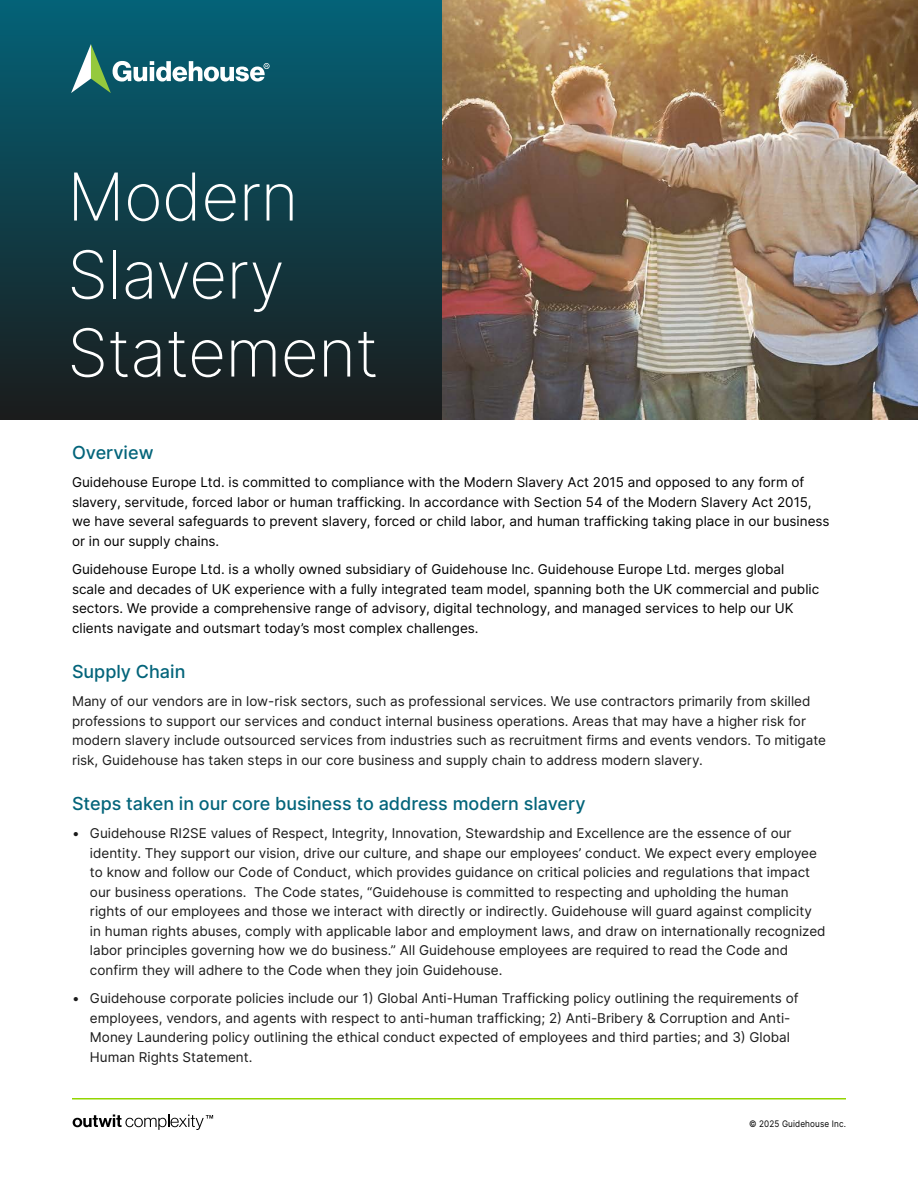
<style>
.page{position:relative;width:918px;height:1188px;background:#fff}
.page>*{position:absolute;margin:0;border:0;box-sizing:border-box;transform-origin:0 0}
.t1{font:200 66px/78px "Inter";letter-spacing:-.01em;color:#fff}
.t2{font:500 18px "Inter";color:#03647a}
.t3{font:13.5px/19.5px "Inter";color:#1b1b1b}
.t4{font:13.5px/19.5px "Inter";color:#000}
.t5{font:9px "Inter";letter-spacing:.015em;color:#000;scale:.91 1}
</style>
<div class="page">
<hr style="left:72px;top:1098px;width:774px;height:2px;background:#93d500">
<svg style="left:73px;top:1114px;width:140px;height:16px"></svg>
<img style="left:441px;top:0;width:477px;height:419px">
<div style="left:0;top:0;width:441px;height:419px;background:linear-gradient(to bottom,#046278,#1b1b1b)"></div>
<svg style="left:71px;top:44px;width:207px;height:54px;background:#347580"></svg>
<h1 class="t1" style="left:67px;top:157px;width:313px">Modern<br>Slavery<br>Statement</h1>
<h2 class="t2" style="left:72px;top:439px;width:83px">Overview</h2>
<p class="t4" style="left:72px;top:472px;width:759px">Guidehouse Europe Ltd. is committed to compliance with the Modern Slavery Act 2015 and opposed to any form of slavery, servitude, forced labor or human trafficking. In accordance with Section 54 of the Modern Slavery Act 2015, we have several safeguards to prevent slavery, forced or child labor, and human trafficking taking place in our business or in our supply chains.</p>
<p class="t4" style="left:72px;top:559px;width:749px">Guidehouse Europe Ltd. is a wholly owned subsidiary of Guidehouse Inc. Guidehouse Europe Ltd. merges global scale and decades of UK experience with a fully integrated team model, spanning both the UK commercial and public sectors. We provide a comprehensive range of advisory, digital technology, and managed services to help our UK clients navigate and outsmart today’s most complex challenges.</p>
<h2 class="t2" style="left:72px;top:658px;width:115px">Supply Chain</h2>
<p class="t3" style="left:72px;top:691px;width:756px">Many of our vendors are in low-risk sectors, such as professional services. We use contractors primarily from skilled professions to support our services and conduct internal business operations. Areas that may have a higher risk for modern slavery include outsourced services from industries such as recruitment firms and events vendors. To mitigate risk, Guidehouse has taken steps in our core business and supply chain to address modern slavery.</p>
<h2 class="t2" style="left:72px;top:790px;width:515px">Steps taken in our core business to address modern slavery</h2>
<p class="t3" style="left:90px;top:823px;width:737px;text-indent:-18px">• Guidehouse RI2SE values of Respect, Integrity, Innovation, Stewardship and Excellence are the essence of our identity. They support our vision, drive our culture, and shape our employees’ conduct. We expect every employee to know and follow our Code of Conduct, which provides guidance on critical policies and regulations that impact our business operations. The Code states, “Guidehouse is committed to respecting and upholding the human rights of our employees and those we interact with directly or indirectly. Guidehouse will guard against complicity in human rights abuses, comply with applicable labor and employment laws, and draw on internationally recognized labor principles governing how we do business.” All Guidehouse employees are required to read the Code and confirm they will adhere to the Code when they join Guidehouse.</p>
<p class="t3" style="left:90px;top:988px;width:710px;text-indent:-18px">• Guidehouse corporate policies include our 1) Global Anti-Human Trafficking policy outlining the requirements of employees, vendors, and agents with respect to anti-human trafficking; 2) Anti-Bribery &amp; Corruption and Anti-Money Laundering policy outlining the ethical conduct expected of employees and third parties; and 3) Global Human Rights Statement.</p>
<p class="t5" style="left:749px;top:1117px;width:108px">© 2025 Guidehouse Inc.</p>
</div>
